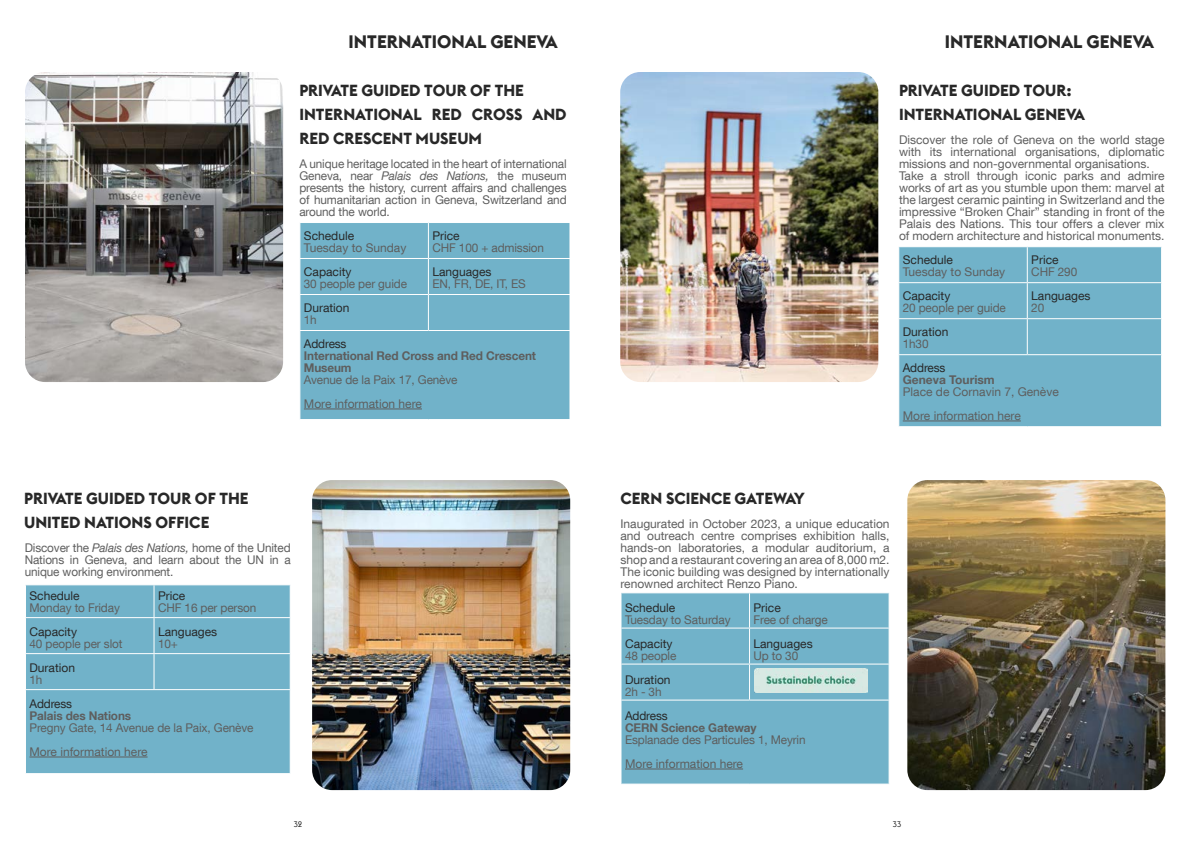
<style>
.page{position:relative;width:1191px;height:842px;background:#fff}
.page>*{position:absolute;margin:0;border:0;box-sizing:border-box;transform-origin:0 0}
.t1{font:700 18px "Euclid Flex Geneva";color:#282828}
.t2{font:700 16px/24px "Euclid Flex Geneva";color:#282828}
.t3{font:12px/12px "Helvetica Neue LT Com";color:#5e5e5e}
.t4{font:12px "Helvetica Neue LT Com";color:#282828}
.t5{font:700 12px/12px "Helvetica Neue LT Com";letter-spacing:-.01em;color:#5e5e5e}
.t6{font:8px "Euclid Flex Geneva";color:#282828}
.s1{font-style:italic}
</style>
<div class="page">
<img style="left:25px;top:72px;width:258px;height:310px">
<img style="left:312px;top:480px;width:258px;height:310px">
<img style="left:620px;top:72px;width:258px;height:310px">
<img style="left:907px;top:480px;width:258px;height:310px">
<div style="left:621px;top:593px;width:267px;height:191px;background:#71b2c9"></div>
<hr style="left:749px;top:593px;width:1px;height:35px;background:#fff">
<hr style="left:620px;top:628px;width:129px;height:1px;background:#fff">
<hr style="left:749px;top:628px;width:140px;height:1px;background:#fff">
<hr style="left:749px;top:629px;width:1px;height:35px;background:#fff">
<hr style="left:620px;top:664px;width:129px;height:1px;background:#fff">
<hr style="left:749px;top:664px;width:140px;height:1px;background:#fff">
<hr style="left:749px;top:665px;width:1px;height:35px;background:#fff">
<hr style="left:620px;top:700px;width:129px;height:1px;background:#fff">
<hr style="left:749px;top:700px;width:140px;height:1px;background:#fff">
<hr style="left:625px;top:769px;width:118px;height:1px;background:#5e5e5e">
<div style="left:26px;top:585px;width:264px;height:188px;background:#71b2c9"></div>
<hr style="left:153px;top:585px;width:1px;height:32px;background:#fff">
<hr style="left:25px;top:617px;width:129px;height:1px;background:#fff">
<hr style="left:154px;top:617px;width:137px;height:1px;background:#fff">
<hr style="left:153px;top:618px;width:1px;height:35px;background:#fff">
<hr style="left:25px;top:653px;width:129px;height:1px;background:#fff">
<hr style="left:154px;top:653px;width:137px;height:1px;background:#fff">
<hr style="left:153px;top:654px;width:1px;height:35px;background:#fff">
<hr style="left:25px;top:689px;width:129px;height:1px;background:#fff">
<hr style="left:154px;top:689px;width:137px;height:1px;background:#fff">
<hr style="left:30px;top:757px;width:118px;height:1px;background:#5e5e5e">
<div style="left:899px;top:247px;width:262px;height:179px;background:#71b2c9"></div>
<hr style="left:1026px;top:247px;width:1px;height:35px;background:#fff">
<hr style="left:898px;top:282px;width:129px;height:1px;background:#fff">
<hr style="left:1027px;top:282px;width:135px;height:1px;background:#fff">
<hr style="left:1026px;top:283px;width:1px;height:35px;background:#fff">
<hr style="left:898px;top:318px;width:129px;height:1px;background:#fff">
<hr style="left:1027px;top:318px;width:135px;height:1px;background:#fff">
<hr style="left:1026px;top:319px;width:1px;height:35px;background:#fff">
<hr style="left:898px;top:354px;width:129px;height:1px;background:#fff">
<hr style="left:1027px;top:354px;width:135px;height:1px;background:#fff">
<hr style="left:902px;top:421px;width:118px;height:1px;background:#5e5e5e">
<img style="left:754px;top:669px;width:113px;height:24px">
<div style="left:300px;top:223px;width:269px;height:196px;background:#71b2c9"></div>
<hr style="left:428px;top:223px;width:1px;height:35px;background:#fff">
<hr style="left:299px;top:258px;width:129px;height:1px;background:#fff">
<hr style="left:428px;top:258px;width:142px;height:1px;background:#fff">
<hr style="left:428px;top:259px;width:1px;height:35px;background:#fff">
<hr style="left:299px;top:294px;width:129px;height:1px;background:#fff">
<hr style="left:428px;top:294px;width:142px;height:1px;background:#fff">
<hr style="left:428px;top:295px;width:1px;height:35px;background:#fff">
<hr style="left:299px;top:330px;width:129px;height:1px;background:#fff">
<hr style="left:428px;top:330px;width:142px;height:1px;background:#fff">
<hr style="left:304px;top:409px;width:118px;height:1px;background:#5e5e5e">
<h1 class="t1" style="left:349px;top:30px;width:211px">INTERNATIONAL GENEVA</h1>
<h2 class="t2" style="left:299px;top:78px;width:269px">PRIVATE GUIDED TOUR OF THE<br>INTERNATIONAL RED CROSS AND<br>RED CRESCENT MUSEUM</h2>
<p class="t3" style="left:299px;top:157px;width:269px;text-align:justify">A unique heritage located in the heart of international Geneva, near <span class="s1">Palais des Nations,</span> the museum presents the history, current affairs and challenges of humanitarian action in Geneva, Switzerland and around the world.</p>
<p class="t4" style="left:304px;top:228px;width:52px">Schedule</p>
<p class="t3" style="left:304px;top:241px;width:104px">Tuesday to Sunday</p>
<p class="t4" style="left:304px;top:264px;width:49px">Capacity</p>
<p class="t3" style="left:304px;top:277px;width:105px">30 people per guide</p>
<p class="t4" style="left:432px;top:228px;width:29px">Price</p>
<p class="t3" style="left:432px;top:241px;width:113px">CHF 100 + admission</p>
<p class="t4" style="left:432px;top:264px;width:61px">Languages</p>
<p class="t3" style="left:432px;top:277px;width:95px">EN, FR, DE, IT, ES</p>
<p class="t4" style="left:304px;top:300px;width:47px">Duration</p>
<p class="t3" style="left:304px;top:313px;width:14px">1h</p>
<p class="t4" style="left:304px;top:336px;width:44px">Address</p>
<p class="t5" style="left:304px;top:349px;width:234px">International Red Cross and Red Crescent<br>Museum</p>
<p class="t3" style="left:304px;top:367px;width:155px;line-height:24px">Avenue de la Paix 17, Genève<br>More information here</p>
<h2 class="t2" style="left:24px;top:486px;width:226px">PRIVATE GUIDED TOUR OF THE<br>UNITED NATIONS OFFICE</h2>
<p class="t3" style="left:25px;top:541px;width:267px;text-align:justify">Discover the <span class="s1">Palais des Nations,</span> home of the United Nations in Geneva, and learn about the UN in a unique working environment.</p>
<p class="t4" style="left:30px;top:588px;width:52px">Schedule</p>
<p class="t3" style="left:30px;top:601px;width:92px">Monday to Friday</p>
<p class="t4" style="left:30px;top:624px;width:49px">Capacity</p>
<p class="t3" style="left:30px;top:637px;width:94px">40 people per slot</p>
<p class="t4" style="left:158px;top:588px;width:29px">Price</p>
<p class="t3" style="left:158px;top:601px;width:100px">CHF 16 per person</p>
<p class="t4" style="left:158px;top:624px;width:61px">Languages</p>
<p class="t3" style="left:158px;top:637px;width:21px">10+</p>
<p class="t4" style="left:30px;top:660px;width:47px">Duration</p>
<p class="t3" style="left:30px;top:673px;width:14px">1h</p>
<p class="t4" style="left:30px;top:696px;width:44px">Address</p>
<p class="t5" style="left:30px;top:709px;width:103px">Palais des Nations</p>
<p class="t3" style="left:30px;top:715px;width:226px;line-height:24px">Pregny Gate, 14 Avenue de la Paix, Genève<br>More information here</p>
<p class="t6" style="left:294px;top:819px;width:10px">32</p>
<h1 class="t1" style="left:945px;top:30px;width:211px">INTERNATIONAL GENEVA</h1>
<h2 class="t2" style="left:899px;top:78px;width:187px">PRIVATE GUIDED TOUR:<br>INTERNATIONAL GENEVA</h2>
<p class="t3" style="left:899px;top:133px;width:267px">Discover the role of Geneva on the world stage with its international organisations, diplomatic missions and non-governmental organisations.<br>Take a stroll through iconic parks and admire works of art as you stumble upon them: marvel at the largest ceramic painting in Switzerland and the impressive “Broken Chair” standing in front of the Palais des Nations. This tour offers a clever mix of modern architecture and historical monuments.</p>
<p class="t4" style="left:902px;top:252px;width:52px">Schedule</p>
<p class="t3" style="left:902px;top:265px;width:104px">Tuesday to Sunday</p>
<p class="t4" style="left:902px;top:288px;width:49px">Capacity</p>
<p class="t3" style="left:902px;top:301px;width:105px">20 people per guide</p>
<p class="t4" style="left:1031px;top:252px;width:29px">Price</p>
<p class="t3" style="left:1031px;top:265px;width:47px">CHF 290</p>
<p class="t4" style="left:1031px;top:288px;width:61px">Languages</p>
<p class="t3" style="left:1031px;top:301px;width:14px">20</p>
<p class="t4" style="left:902px;top:324px;width:47px">Duration</p>
<p class="t3" style="left:902px;top:337px;width:27px">1h30</p>
<p class="t4" style="left:902px;top:360px;width:44px">Address</p>
<p class="t5" style="left:902px;top:373px;width:93px">Geneva Tourism</p>
<p class="t3" style="left:902px;top:379px;width:158px;line-height:24px">Place de Cornavin 7, Genève<br>More information here</p>
<h2 class="t2" style="left:620px;top:486px;width:186px">CERN SCIENCE GATEWAY</h2>
<p class="t3" style="left:620px;top:517px;width:271px;text-align:justify">Inaugurated in October 2023, a unique education and outreach centre comprises exhibition halls, hands-on laboratories, a modular auditorium, a shop and a restaurant covering an area of 8,000 m2.<br>The iconic building was designed by internationally renowned architect Renzo Piano.</p>
<p class="t4" style="left:625px;top:600px;width:52px">Schedule</p>
<p class="t3" style="left:625px;top:613px;width:107px">Tuesday to Saturday</p>
<p class="t4" style="left:753px;top:600px;width:29px">Price</p>
<p class="t3" style="left:753px;top:613px;width:76px">Free of charge</p>
<p class="t4" style="left:625px;top:636px;width:49px">Capacity</p>
<p class="t3" style="left:625px;top:649px;width:53px">48 people</p>
<p class="t4" style="left:753px;top:636px;width:61px">Languages</p>
<p class="t3" style="left:753px;top:649px;width:46px">Up to 30</p>
<p class="t4" style="left:625px;top:672px;width:47px">Duration</p>
<p class="t3" style="left:625px;top:685px;width:38px">2h - 3h</p>
<p class="t4" style="left:625px;top:708px;width:44px">Address</p>
<p class="t5" style="left:625px;top:721px;width:133px">CERN Science Gateway</p>
<p class="t3" style="left:625px;top:727px;width:182px;line-height:24px">Esplanade des Particules 1, Meyrin<br>More information here</p>
<p class="t6" style="left:893px;top:819px;width:10px">33</p>
</div>
